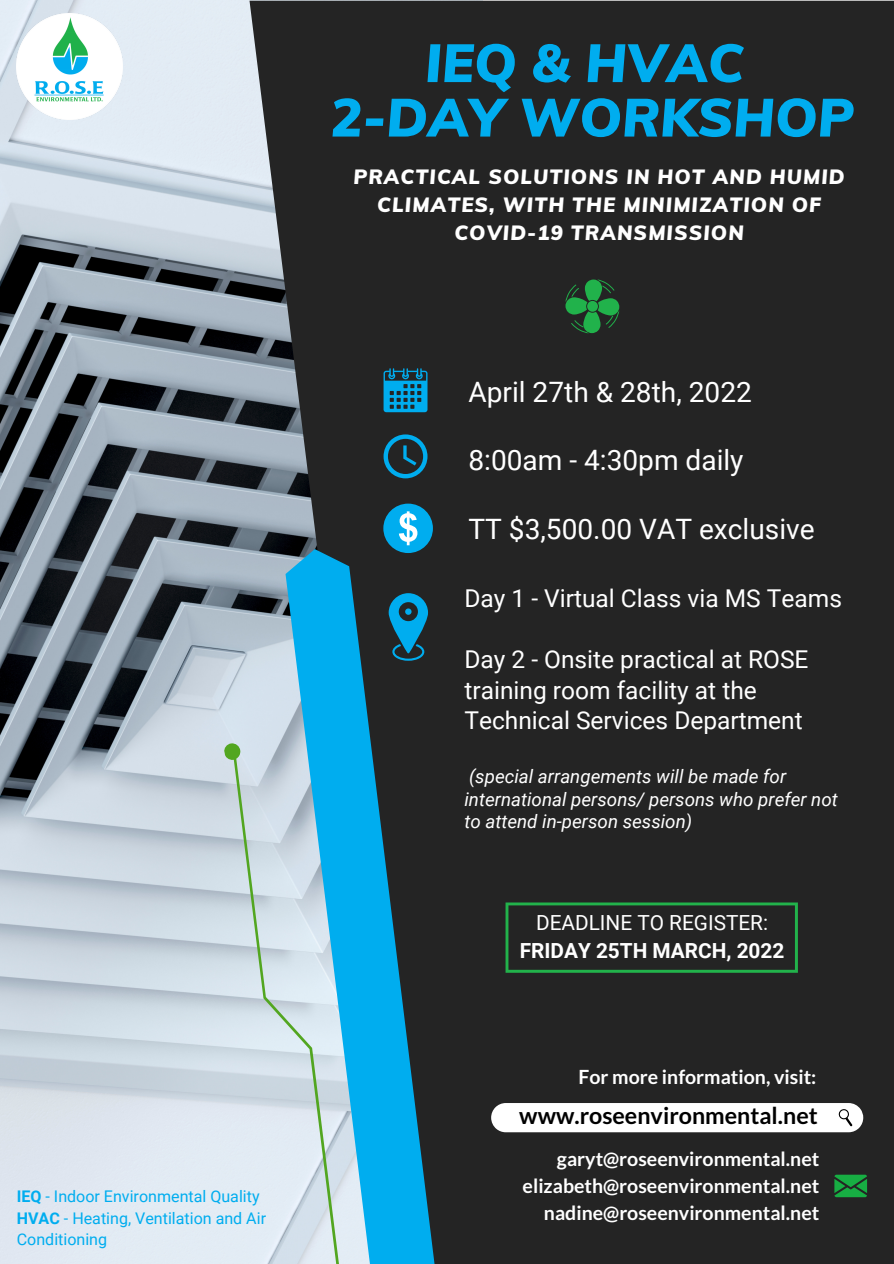
<style>
.page{position:relative;width:894px;height:1264px;background:#fff}
.page>*{position:absolute;margin:0;border:0;box-sizing:border-box;transform-origin:0 0}
.t1{font:italic 900 53.1px "Muli";color:#00adef}
.t2{font:28.05px "Roboto";color:#fff}
.t3{font:24.45px/30.5px "Roboto";color:#fff}
.t4{font:700 23.25px "Lato";color:#000}
.t5{font:700 20.85px "Roboto";color:#fff}
.t6{font:20.85px "Roboto";color:#fff}
.t7{font:italic 900 20.25px/27.8px "Muli";letter-spacing:.055em;color:#fff;text-align:center}
.t8{font:700 19.5px "Lato";color:#fff}
.t9{font:italic 18.75px/22.5px "Roboto";color:#fff}
.t10{font:16.05px/21.5px "Roboto";color:#00adef}
.s1{font-weight:700}
</style>
<div class="page">
<img style="left:0;top:0;width:482px;height:1263px">
<div style="left:249px;top:1px;width:644px;height:1262px;background:#242424"></div>
<svg style="left:283px;top:545px;width:156px;height:718px;fill:#00adef"></svg>
<svg style="left:223px;top:737px;width:129px;height:526px"></svg>
<svg style="left:383px;top:368px;width:44px;height:44px"></svg>
<svg style="left:383px;top:434px;width:44px;height:44px"></svg>
<div style="left:383px;top:503px;width:50px;height:50px;background:#00adef;border-radius:50%"></div>
<svg style="left:399px;top:511px;width:18px;height:34px"></svg>
<svg style="left:388px;top:593px;width:40px;height:67px"></svg>
<svg style="left:505px;top:902px;width:292px;height:70px"></svg>
<img style="left:17px;top:14px;width:106px;height:106px">
<svg style="left:565px;top:279px;width:54px;height:54px"></svg>
<svg style="left:491px;top:1102px;width:372px;height:30px"></svg>
<svg style="left:839px;top:1109px;width:8px;height:9px"></svg>
<svg style="left:834px;top:1174px;width:32px;height:23px"></svg>
<p class="t10" style="left:17px;top:1186px;width:244px"><span class="s1">IEQ</span> - Indoor Environmental Quality</p>
<p class="t10" style="left:17px;top:1207px;width:251px"><span class="s1">HVAC</span> - Heating, Ventilation and Air<br>Conditioning</p>
<p class="t1" style="left:425px;top:29px;width:320px">IEQ &amp; HVAC</p>
<p class="t1" style="left:330px;top:83px;width:524px">2-DAY WORKSHOP</p>
<p class="t7" style="left:353px;top:163px;width:492px">PRACTICAL SOLUTIONS IN HOT AND HUMID<br>CLIMATES, WITH THE MINIMIZATION OF<br>COVID-19 TRANSMISSION</p>
<p class="t2" style="left:468px;top:376px;width:285px">April 27th &amp; 28th, 2022</p>
<p class="t2" style="left:468px;top:443px;width:276px">8:00am - 4:30pm daily</p>
<p class="t2" style="left:468px;top:512px;width:347px">TT $3,500.00 VAT exclusive</p>
<p class="t3" style="left:464px;top:583px;width:379px">Day 1 - Virtual Class via MS Teams</p>
<p class="t3" style="left:464px;top:644px;width:345px">Day 2 - Onsite practical at ROSE training room facility at the<br>Technical Services Department</p>
<p class="t9" style="left:464px;top:765px;width:375px">(special arrangements will be made for international persons/ persons who prefer not to attend in-person session)</p>
<p class="t6" style="left:536px;top:910px;width:233px">DEADLINE TO REGISTER:</p>
<p class="t5" style="left:519px;top:938px;width:266px">FRIDAY 25TH MARCH, 2022</p>
<p class="t8" style="left:578px;top:1065px;width:239px">For more information, visit:</p>
<p class="t4" style="left:519px;top:1101px;width:300px">www.roseenvironmental.net</p>
<p class="t8" style="left:557px;top:1147px;width:264px">garyt@roseenvironmental.net</p>
<p class="t8" style="left:522px;top:1174px;width:298px">elizabeth@roseenvironmental.net</p>
<p class="t8" style="left:544px;top:1201px;width:277px">nadine@roseenvironmental.net</p>
</div>
